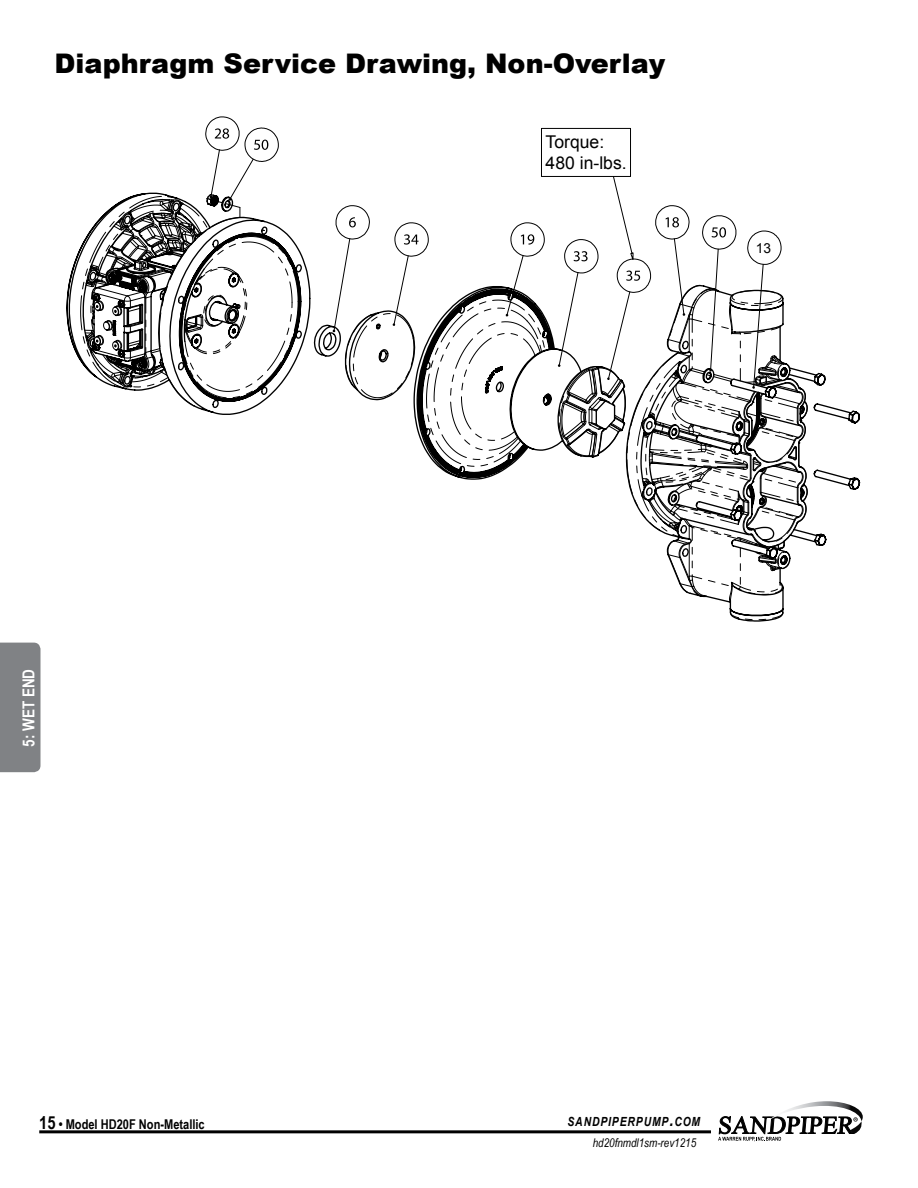
<style>
.page{position:relative;width:918px;height:1188px;background:#fff}
.page>*{position:absolute;margin:0;border:0;box-sizing:border-box;transform-origin:0 0}
.t1{font:900 27px "Arial";color:#000}
.t2{font:17.55px/21.1px "Arial";color:#000}
.t3{font:700 16.5px "Arial Narrow";color:#fff}
.t4{font:13.8px "Arial";color:#000}
.t5{font:700 13.5px "Arial Narrow";color:#000}
.t6{font:italic 700 12.6px "Arial Narrow";letter-spacing:.07em;color:#000}
.t7{font:italic 12px "Arial Narrow";color:#000}
.s1{font-size:18px}
</style>
<div class="page">
<hr style="left:39px;top:1130px;width:672px;height:3px;background:#000">
<svg style="left:718px;top:1101px;width:145px;height:41px"></svg>
<svg style="left:205px;top:116px;width:425px;height:33px"></svg>
<svg style="left:66px;top:192px;width:795px;height:430px"></svg>
<svg style="left:730px;top:612px;width:54px;height:9px"></svg>
<svg style="left:558px;top:271px;width:250px;height:332px"></svg>
<svg style="left:426px;top:299px;width:120px;height:168px"></svg>
<svg style="left:345px;top:313px;width:70px;height:86px"></svg>
<svg style="left:80px;top:193px;width:219px;height:214px"></svg>
<svg style="left:612px;top:177px;width:22px;height:88px"></svg>
<div style="left:541px;top:128px;width:90px;height:49px;border:1px solid #000"></div>
<div style="left:0;top:643px;width:40px;height:129px;background:#808285"></div>
<p class="t1" style="left:54px;top:44px;width:612px">Diaphragm Service Drawing, Non-Overlay</p>
<p class="t2" style="left:546px;top:132px;width:83px">Torque:<br>480 in-lbs.</p>
<p class="t4" style="left:756px;top:239px;width:17px">13</p>
<p class="t3" style="left:16px;top:747px;width:80px;rotate:-90deg">5: WET END</p>
<p class="t5" style="left:39px;top:1114px;width:167px"><span class="s1">15</span> • Model HD20F Non-Metallic</p>
<p class="t6" style="left:568px;top:1112px;width:134px">SANDPIPERPUMP<span class="s1">.</span>COM</p>
<p class="t7" style="left:593px;top:1135px;width:105px">hd20fnmdl1sm-rev1215</p>
</div>
